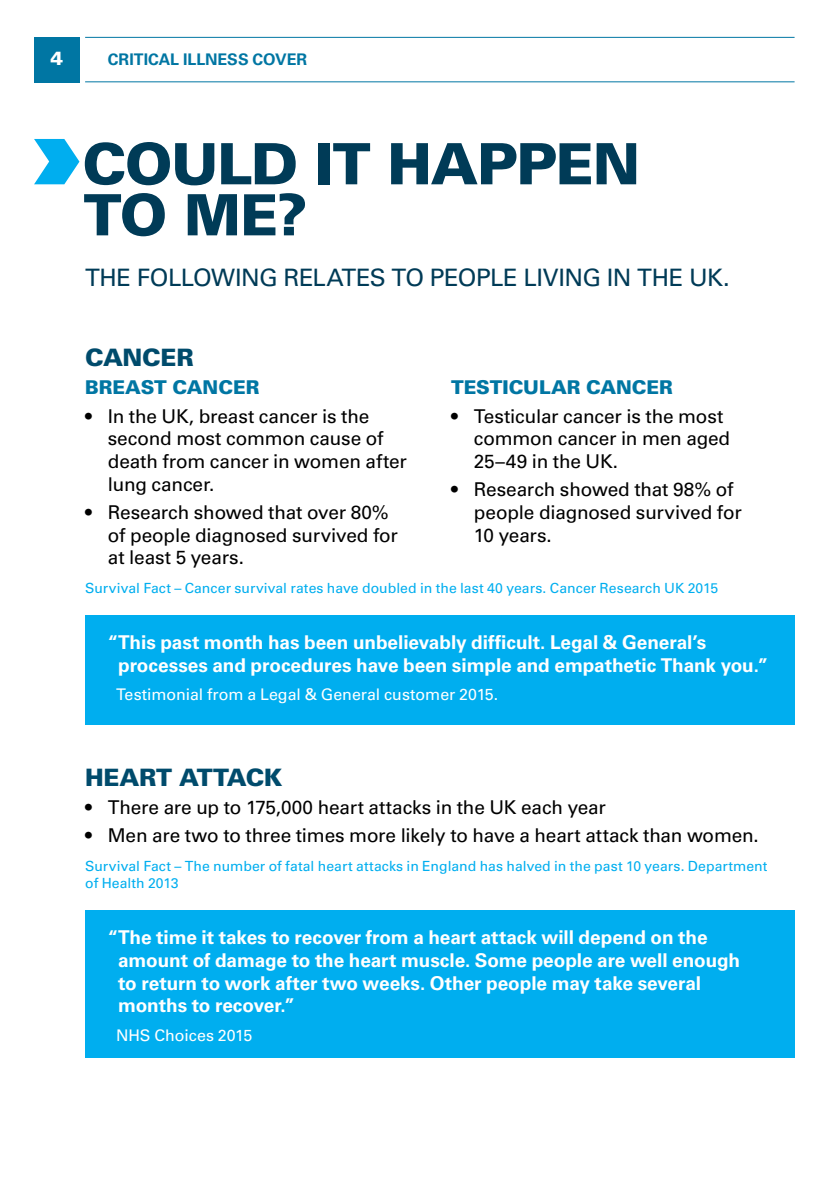
<style>
.page{position:relative;width:840px;height:1191px;background:#fff}
.page>*{position:absolute;margin:0;border:0;box-sizing:border-box;transform-origin:0 0}
.t1{font:900 57px/51px "Univers LT";letter-spacing:-.025em;color:#003b57}
.t2{font:24px "Univers LT";letter-spacing:-.025em;color:#003b57}
.t3{font:900 24px "Univers LT";letter-spacing:-.015em;color:#004b6c}
.t4{font:19px/22.6px "Univers LT";letter-spacing:-.01em;color:#000}
.t5{font:700 19px/22.6px "Univers LT";letter-spacing:-.005em;color:#fff}
.t6{font:900 19px "Univers LT";letter-spacing:-.005em;color:#0076a3}
.t7{font:900 19px "Univers LT";color:#fff}
.t8{font:16px "Univers LT";letter-spacing:-.005em;color:#fff}
.t9{font:700 16px "Univers LT";color:#0076a3}
.t10{font:14px/17px "Univers LT";letter-spacing:.005em;color:#00aeef}
</style>
<div class="page">
<hr style="left:85px;top:37px;width:709px;height:1px;background:#0076a3">
<hr style="left:85px;top:81px;width:709px;height:1px;background:#0076a3">
<div style="left:34px;top:37px;width:45px;height:45px;background:#0076a3"></div>
<div style="left:85px;top:615px;width:709px;height:109px;background:#00aeef"></div>
<svg style="left:34px;top:139px;width:45px;height:45px"></svg>
<div style="left:85px;top:910px;width:709px;height:147px;background:#00aeef"></div>
<p class="t7" style="left:50px;top:46px;width:14px">4</p>
<p class="t9" style="left:108px;top:50px;width:201px">CRITICAL ILLNESS COVER</p>
<h1 class="t1" style="left:82px;top:138px;width:559px">COULD IT HAPPEN<br>TO ME?</h1>
<p class="t2" style="left:85px;top:264px;width:645px">THE FOLLOWING RELATES TO PEOPLE LIVING IN THE UK.</p>
<p class="t3" style="left:85px;top:342px;width:110px">CANCER</p>
<p class="t6" style="left:85px;top:375px;width:176px">BREAST CANCER</p>
<p class="t4" style="left:108px;top:404px;width:300px;text-indent:-23px">• In the UK, breast cancer is the second most common cause of death from cancer in women after lung cancer.</p>
<p class="t4" style="left:108px;top:501px;width:291px;text-indent:-23px">• Research showed that over 80% of people diagnosed survived for at least 5 years.</p>
<p class="t6" style="left:451px;top:375px;width:223px">TESTICULAR CANCER</p>
<p class="t4" style="left:473px;top:404px;width:258px;text-indent:-23px">• Testicular cancer is the most common cancer in men aged<br>25–49 in the UK.</p>
<p class="t4" style="left:473px;top:478px;width:269px;text-indent:-23px">• Research showed that 98% of people diagnosed survived for<br>10 years.</p>
<p class="t10" style="left:85px;top:579px;width:634px">Survival Fact – Cancer survival rates have doubled in the last 40 years. Cancer Research UK 2015</p>
<p class="t5" style="left:118px;top:631px;width:651px;text-indent:-10px">“This past month has been unbelievably difficult. Legal &amp; General’s processes and procedures have been simple and empathetic Thank you.”</p>
<p class="t8" style="left:116px;top:685px;width:383px">Testimonial from a Legal &amp; General customer 2015.</p>
<p class="t3" style="left:85px;top:762px;width:199px">HEART ATTACK</p>
<p class="t4" style="left:85px;top:796px;width:522px">• There are up to 175,000 heart attacks in the UK each year</p>
<p class="t4" style="left:85px;top:824px;width:675px">• Men are two to three times more likely to have a heart attack than women.</p>
<p class="t10" style="left:85px;top:857px;width:683px">Survival Fact – The number of fatal heart attacks in England has halved in the past 10 years. Department of Health 2013</p>
<p class="t5" style="left:118px;top:926px;width:623px;text-indent:-10px">“The time it takes to recover from a heart attack will depend on the amount of damage to the heart muscle. Some people are well enough to return to work after two weeks. Other people may take several months to recover.”</p>
<p class="t8" style="left:116px;top:1025px;width:138px">NHS Choices 2015</p>
</div>
